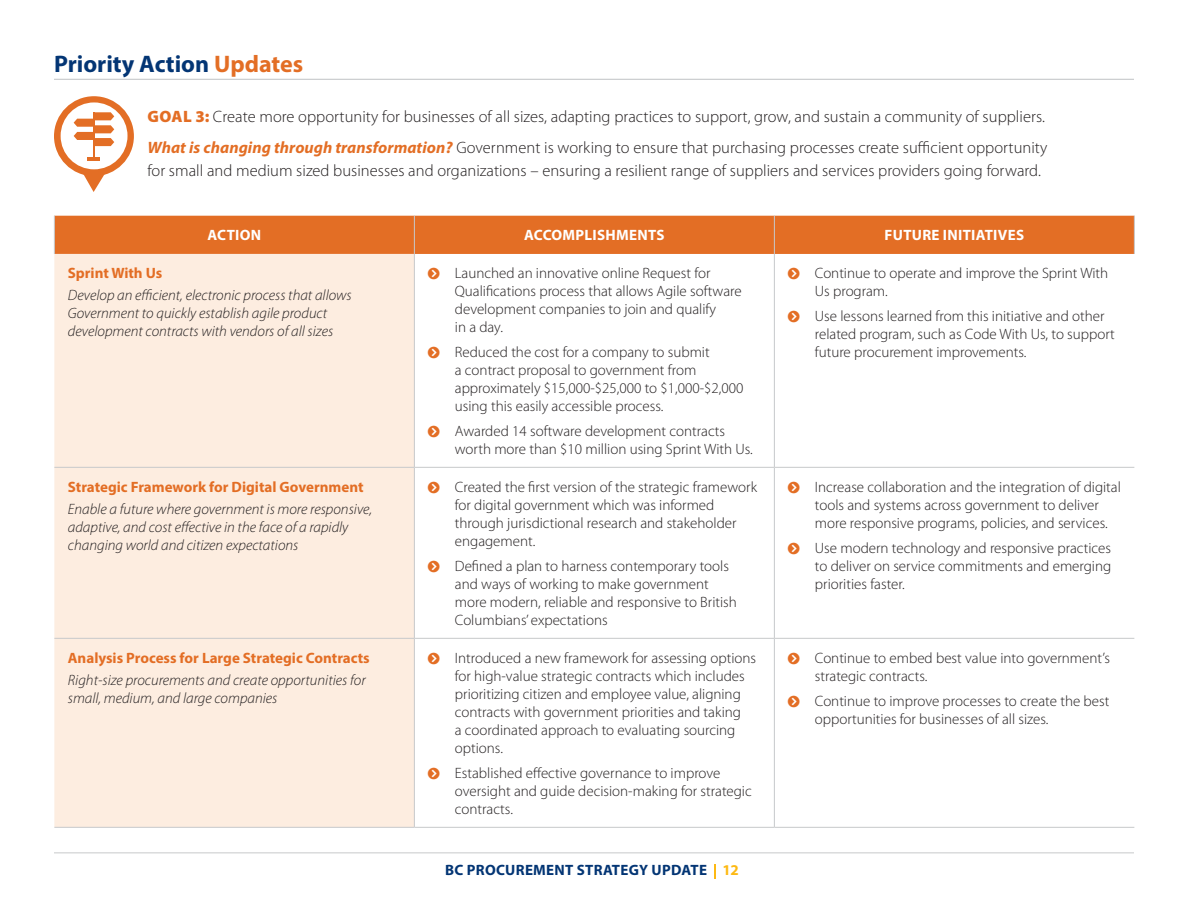
<style>
.page{position:relative;width:1188px;height:918px;background:#fff}
.page>*{position:absolute;margin:0;border:0;box-sizing:border-box;transform-origin:0 0}
.H2_Updates{font:700 24px "Myriad Pro";color:#033574}
.Body{font:300 16.5px/22.5px "Myriad Pro";letter-spacing:.005em;color:#231f20}
.t1{font:300 15px/18px "Myriad Pro";color:#231f20}
.Table_Body{font:italic 300 15px/18px "Myriad Pro";color:#231f20}
.Table_Body-2{font:700 15px "Myriad Pro";color:#e36e25}
.Tabel_H1{font:700 15px "Myriad Pro";letter-spacing:.02em;color:#fff}
.t2{font:700 15px "Myriad Pro";letter-spacing:.02em;color:#033574}
.s1{color:#e36e25}
.s2{font-weight:900;color:#e36e25}
.s3{font-weight:700;font-style:italic;color:#e36e25}
.s4{color:#fdb913}
</style>
<div class="page">
<svg style="left:714px;top:864px;width:2px;height:15px"></svg>
<hr style="left:54px;top:852px;width:1080px;height:1px;background:#c7c9cb">
<hr style="left:54px;top:79px;width:1080px;height:1px;background:#c7c9cb">
<div style="left:55px;top:216px;width:1079px;height:38px;background:#e36e25"></div>
<div style="left:54px;top:254px;width:360px;height:573px;background:#fdede0"></div>
<hr style="left:54px;top:216px;width:1px;height:38px;background:#c7c9cb">
<hr style="left:414px;top:216px;width:1px;height:38px;background:#c7c9cb">
<hr style="left:774px;top:216px;width:1px;height:38px;background:#c7c9cb">
<hr style="left:1134px;top:216px;width:1px;height:38px;background:#c7c9cb">
<hr style="left:414px;top:254px;width:1px;height:213px;background:#c7c9cb">
<hr style="left:774px;top:254px;width:1px;height:213px;background:#c7c9cb">
<hr style="left:54px;top:467px;width:360px;height:1px;background:#c7c9cb">
<hr style="left:414px;top:467px;width:360px;height:1px;background:#c7c9cb">
<hr style="left:414px;top:468px;width:1px;height:170px;background:#c7c9cb">
<hr style="left:774px;top:467px;width:360px;height:1px;background:#c7c9cb">
<hr style="left:774px;top:468px;width:1px;height:170px;background:#c7c9cb">
<hr style="left:54px;top:638px;width:360px;height:1px;background:#c7c9cb">
<hr style="left:414px;top:638px;width:360px;height:1px;background:#c7c9cb">
<hr style="left:414px;top:639px;width:1px;height:188px;background:#c7c9cb">
<hr style="left:774px;top:638px;width:360px;height:1px;background:#c7c9cb">
<hr style="left:774px;top:639px;width:1px;height:188px;background:#c7c9cb">
<hr style="left:54px;top:827px;width:360px;height:1px;background:#c7c9cb">
<hr style="left:414px;top:827px;width:360px;height:1px;background:#c7c9cb">
<hr style="left:774px;top:827px;width:360px;height:1px;background:#c7c9cb">
<svg style="left:54px;top:96px;width:80px;height:96px"></svg>
<p class="H2_Updates" style="left:54px;top:48px;width:251px">Priority Action <span class="s1">Updates</span></p>
<p class="Body" style="left:148px;top:105px;width:899px"><span class="s2">GOAL 3:</span> Create more opportunity for businesses of all sizes, adapting practices to support, grow, and sustain a community of suppliers.</p>
<p class="Body" style="left:147px;top:137px;width:902px"><span class="s3">What is changing through transformation?</span> Government is working to ensure that purchasing processes create sufficient opportunity for small and medium sized businesses and organizations – ensuring a resilient range of suppliers and services providers going forward.</p>
<p class="Tabel_H1" style="left:208px;top:226px;width:55px">ACTION</p>
<p class="Tabel_H1" style="left:524px;top:226px;width:142px">ACCOMPLISHMENTS</p>
<p class="Tabel_H1" style="left:885px;top:226px;width:141px">FUTURE INITIATIVES</p>
<p class="Table_Body-2" style="left:68px;top:263px;width:96px">Sprint With Us</p>
<p class="Table_Body" style="left:68px;top:286px;width:285px">Develop an efficient, electronic process that allows<br>Government to quickly establish agile product development contracts with vendors of all sizes</p>
<p class="Table_Body-2" style="left:68px;top:477px;width:297px">Strategic Framework for Digital Government</p>
<p class="Table_Body" style="left:68px;top:500px;width:306px">Enable a future where government is more responsive, adaptive, and cost effective in the face of a rapidly changing world and citizen expectations</p>
<p class="Table_Body-2" style="left:68px;top:648px;width:303px">Analysis Process for Large Strategic Contracts</p>
<p class="Table_Body" style="left:68px;top:671px;width:299px">Right-size procurements and create opportunities for small, medium, and large companies</p>
<p class="t1" style="left:455px;top:265px;width:288px">Launched an innovative online Request for Qualifications process that allows Agile software development companies to join and qualify<br>in a day.</p>
<p class="t1" style="left:455px;top:343px;width:290px">Reduced the cost for a company to submit<br>a contract proposal to government from approximately $15,000-$25,000 to $1,000-$2,000 using this easily accessible process.</p>
<p class="t1" style="left:455px;top:422px;width:300px">Awarded 14 software development contracts worth more than $10 million using Sprint With Us.</p>
<p class="t1" style="left:455px;top:478px;width:304px">Created the first version of the strategic framework for digital government which was informed through jurisdictional research and stakeholder engagement.</p>
<p class="t1" style="left:455px;top:557px;width:284px">Defined a plan to harness contemporary tools and ways of working to make government more modern, reliable and responsive to British Columbians’ expectations</p>
<p class="t1" style="left:455px;top:649px;width:303px">Introduced a new framework for assessing options for high-value strategic contracts which includes prioritizing citizen and employee value, aligning contracts with government priorities and taking<br>a coordinated approach to evaluating sourcing options.</p>
<p class="t1" style="left:455px;top:764px;width:298px">Established effective governance to improve oversight and guide decision-making for strategic contracts.</p>
<p class="t2" style="left:445px;top:860px;width:295px">BC PROCUREMENT STRATEGY UPDATE <span class="s4">12</span></p>
<p class="t1" style="left:815px;top:265px;width:295px">Continue to operate and improve the Sprint With<br>Us program.</p>
<p class="t1" style="left:815px;top:307px;width:301px">Use lessons learned from this initiative and other related program, such as Code With Us, to support future procurement improvements.</p>
<p class="t1" style="left:815px;top:478px;width:308px">Increase collaboration and the integration of digital tools and systems across government to deliver more responsive programs, policies, and services.</p>
<p class="t1" style="left:815px;top:539px;width:298px;text-align:justify">Use modern technology and responsive practices to deliver on service commitments and emerging priorities faster.</p>
<p class="t1" style="left:815px;top:649px;width:297px">Continue to embed best value into government’s strategic contracts.</p>
<p class="t1" style="left:815px;top:692px;width:296px">Continue to improve processes to create the best opportunities for businesses of all sizes.</p>
</div>
